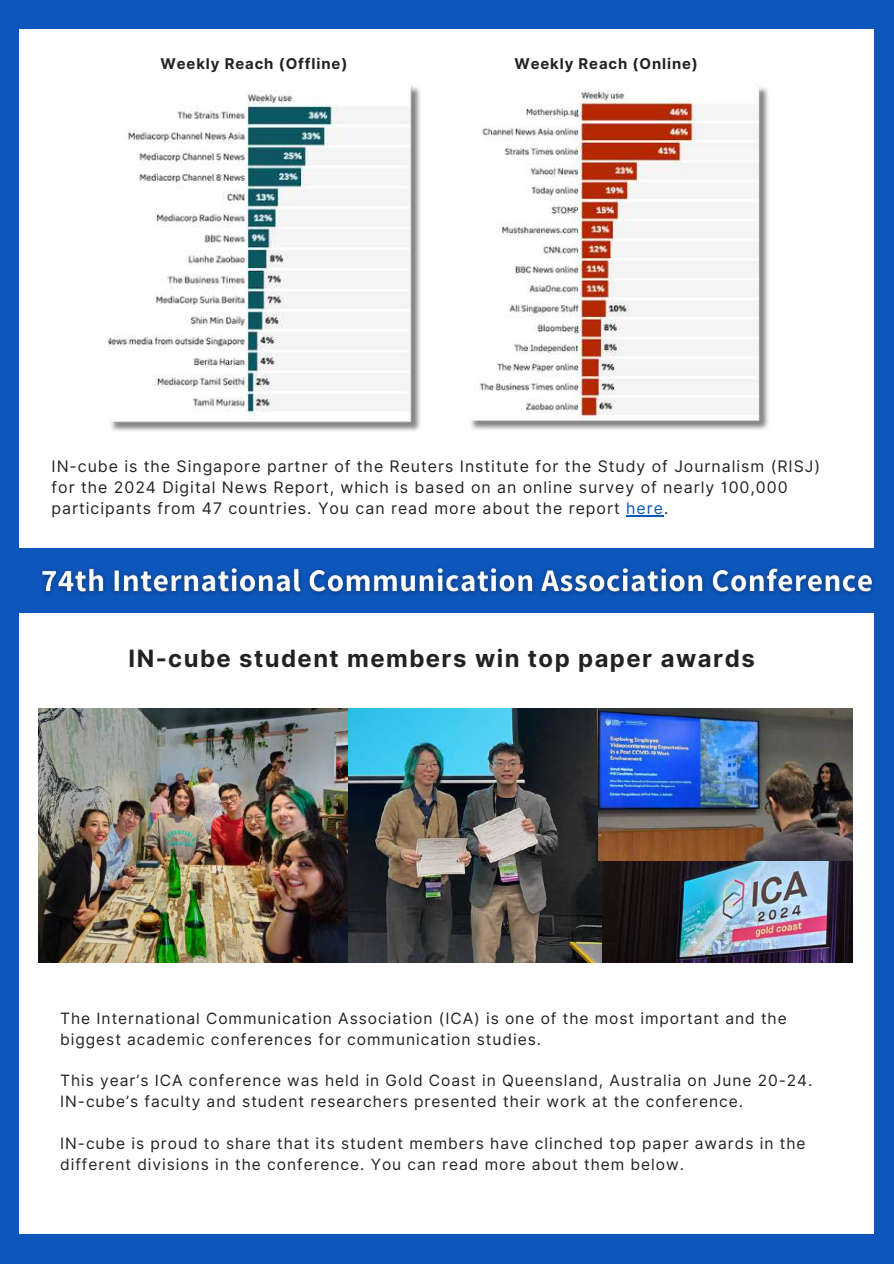
<style>
.page{position:relative;width:894px;height:1264px;background:#fff}
.page>*{position:absolute;margin:0;border:0;box-sizing:border-box;transform-origin:0 0}
.t1{font:700 23.85px "Inter";letter-spacing:.06em;color:#222}
.t2{font:15.9px/21.3px "Inter";letter-spacing:.06em;color:#222}
.t3{font:15.6px/20.9px "Inter";letter-spacing:.06em;color:#222}
.t4{font:700 14.85px "Inter";letter-spacing:.06em;color:#222}
.s1{color:#0d56bb}
</style>
<div class="page">
<div style="left:0;top:0;width:893px;height:1263px;background:#0d56bb"></div>
<div style="left:20px;top:30px;width:853px;height:1203px;background:#fff"></div>
<div style="left:6px;top:548px;width:880px;height:65px;background:#0d56bb"></div>
<img style="left:38px;top:708px;width:560px;height:254px">
<img style="left:598px;top:860px;width:254px;height:102px">
<img style="left:471px;top:84px;width:298px;height:346px">
<img style="left:108px;top:84px;width:313px;height:347px">
<img style="left:598px;top:708px;width:254px;height:152px">
<img style="left:41px;top:566px;width:834px;height:29px">
<hr style="left:626px;top:515px;width:38px;height:1px;background:#0d56bb">
<p class="t4" style="left:160px;top:55px;width:188px">Weekly Reach (Offline)</p>
<p class="t4" style="left:514px;top:55px;width:185px">Weekly Reach (Online)</p>
<p class="t2" style="left:52px;top:455px;width:770px">IN-cube is the Singapore partner of the Reuters Institute for the Study of Journalism (RISJ) for the 2024 Digital News Report, which is based on an online survey of nearly 100,000 participants from 47 countries. You can read more about the report <span class="s1">here</span>.</p>
<h1 class="t1" style="left:129px;top:643px;width:627px">IN-cube student members win top paper awards</h1>
<p class="t3" style="left:60px;top:1007px;width:728px">The International Communication Association (ICA) is one of the most important and the biggest academic conferences for communication studies.</p>
<p class="t3" style="left:60px;top:1070px;width:753px">This year’s ICA conference was held in Gold Coast in Queensland, Australia on June 20-24.<br>IN-cube’s faculty and student researchers presented their work at the conference.</p>
<p class="t3" style="left:60px;top:1133px;width:746px">IN-cube is proud to share that its student members have clinched top paper awards in the different divisions in the conference. You can read more about them below.</p>
</div>
